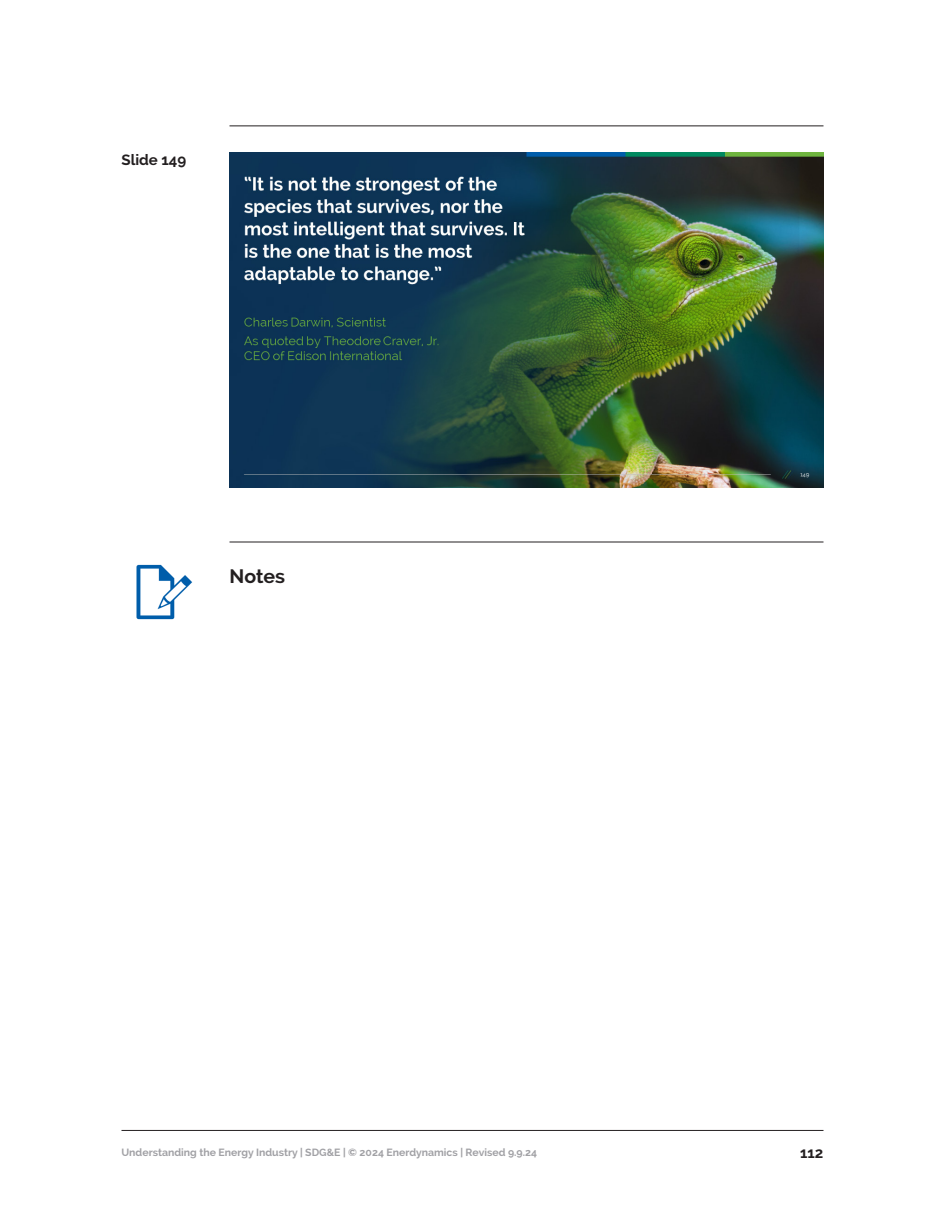
<style>
.page{position:relative;width:945px;height:1215px;background:#fff}
.page>*{position:absolute;margin:0;border:0;box-sizing:border-box;transform-origin:0 0}
.Content_Titles{font:700 19.5px "Raleway";color:#231f20}
.t1{font:700 15px "Raleway";color:#231f20}
.t2{font:700 10.5px "Raleway";color:#a1a1a5}
</style>
<div class="page">
<hr style="left:122px;top:1130px;width:702px;height:1px;background:#231f20">
<hr style="left:230px;top:542px;width:594px;height:1px;background:#231f20">
<hr style="left:230px;top:126px;width:594px;height:1px;background:#231f20">
<img style="left:230px;top:153px;width:594px;height:334px">
<img style="left:136px;top:564px;width:57px;height:56px">
<p class="t1" style="left:122px;top:151px;width:66px">Slide 149</p>
<p class="Content_Titles" style="left:230px;top:565px;width:57px">Notes</p>
<p class="t2" style="left:122px;top:1146px;width:417px">Understanding the Energy Industry | SDG&amp;E | © 2024 Enerdynamics | Revised 9.9.24</p>
<h2 class="t1" style="left:800px;top:1145px;width:25px">112</h2>
</div>
